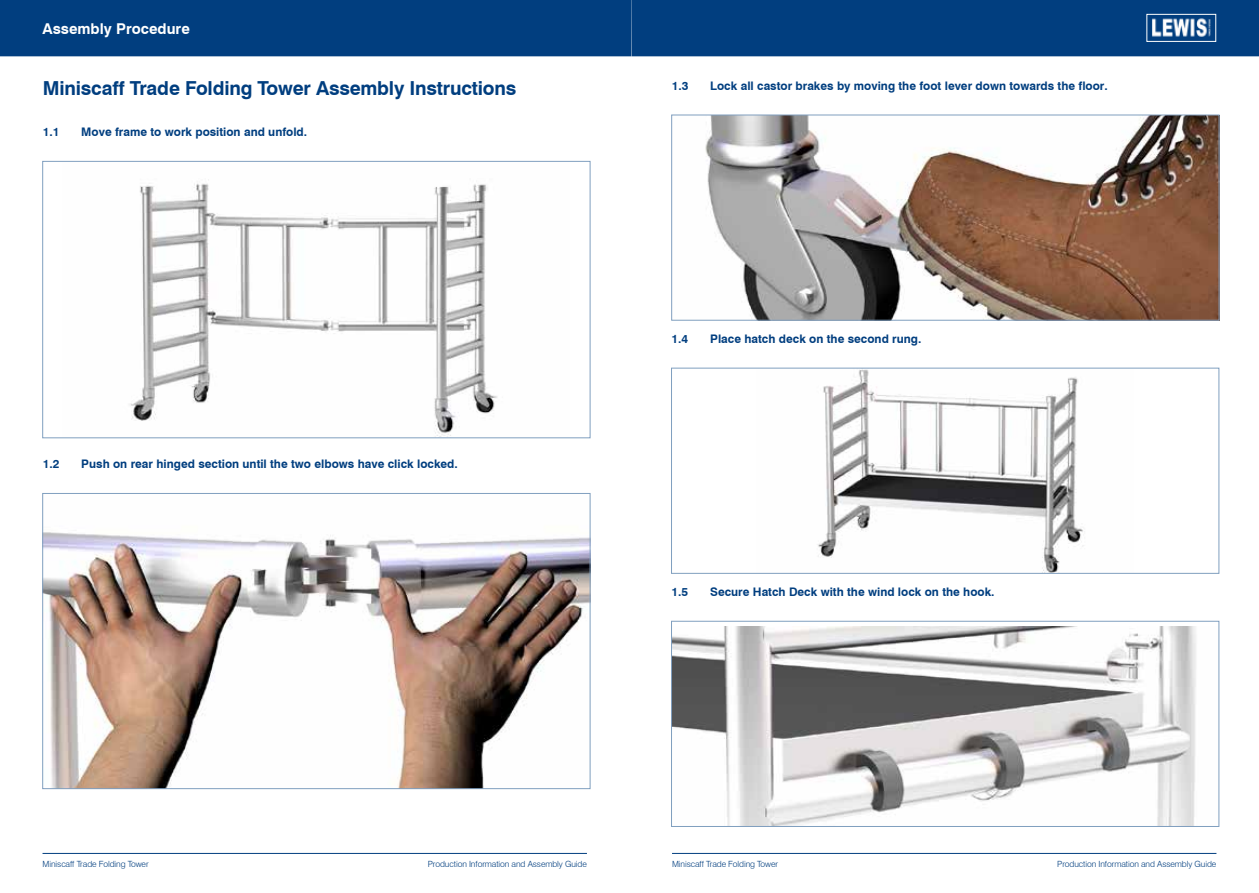
<style>
.page{position:relative;width:1259px;height:893px;background:#fff}
.page>*{position:absolute;margin:0;border:0;box-sizing:border-box;transform-origin:0 0}
.t1{font:700 19.35px "Swiss 721 BT";letter-spacing:-.01em;color:#013e7f}
.t2{font:700 14.85px "Swiss 721 BT";color:#fff}
.t3{font:700 11.85px "Swiss 721 BT";color:#013e7f}
.t4{font:300 8.55px "Swiss 721 BT";letter-spacing:-.01em;color:#013e7f}
</style>
<div class="page">
<hr style="left:43px;top:853px;width:544px;height:1px;background:#013e7f">
<hr style="left:672px;top:853px;width:544px;height:1px;background:#013e7f">
<div style="left:0;top:0;width:631px;height:56px;background:#013e7f"></div>
<div style="left:631px;top:0;width:628px;height:56px;background:#013e7f"></div>
<div style="left:1146px;top:14px;width:70px;height:28px;background:#013e7f;border:1px solid #fff"></div>
<img style="left:1152px;top:18px;width:59px;height:19px">
<img style="left:129px;top:179px;width:369px;height:257px">
<div style="left:43px;top:161px;width:547px;height:277px;border:1px solid #809fbf"></div>
<img style="left:45px;top:532px;width:543px;height:255px">
<div style="left:43px;top:493px;width:547px;height:296px;border:1px solid #809fbf"></div>
<img style="left:817px;top:370px;width:267px;height:201px">
<div style="left:671px;top:368px;width:548px;height:205px;border:1px solid #809fbf"></div>
<img style="left:673px;top:627px;width:523px;height:198px">
<div style="left:671px;top:621px;width:548px;height:206px;border:1px solid #809fbf"></div>
<img style="left:705px;top:117px;width:512px;height:201px">
<div style="left:671px;top:115px;width:548px;height:205px;border:1px solid #809fbf"></div>
<p class="t2" style="left:43px;top:20px;width:149px">Assembly Procedure</p>
<h1 class="t1" style="left:43px;top:77px;width:475px">Miniscaff Trade Folding Tower Assembly Instructions</h1>
<p class="t3" style="left:43px;top:125px;width:18px">1.1</p>
<p class="t3" style="left:81px;top:125px;width:227px">Move frame to work position and unfold.</p>
<p class="t3" style="left:43px;top:457px;width:18px">1.2</p>
<p class="t3" style="left:81px;top:457px;width:378px">Push on rear hinged section until the two elbows have click locked.</p>
<p class="t3" style="left:671px;top:78px;width:18px">1.3</p>
<p class="t3" style="left:710px;top:78px;width:399px">Lock all castor brakes by moving the foot lever down towards the floor.</p>
<p class="t3" style="left:671px;top:331px;width:18px">1.4</p>
<p class="t3" style="left:710px;top:331px;width:213px">Place hatch deck on the second rung.</p>
<p class="t3" style="left:671px;top:585px;width:18px">1.5</p>
<p class="t3" style="left:710px;top:585px;width:286px">Secure Hatch Deck with the wind lock on the hook.</p>
<p class="t4" style="left:43px;top:859px;width:108px">Miniscaff Trade Folding Tower</p>
<p class="t4" style="left:428px;top:859px;width:161px">Production Information and Assembly Guide</p>
<p class="t4" style="left:672px;top:859px;width:108px">Miniscaff Trade Folding Tower</p>
<p class="t4" style="left:1057px;top:859px;width:161px">Production Information and Assembly Guide</p>
</div>
